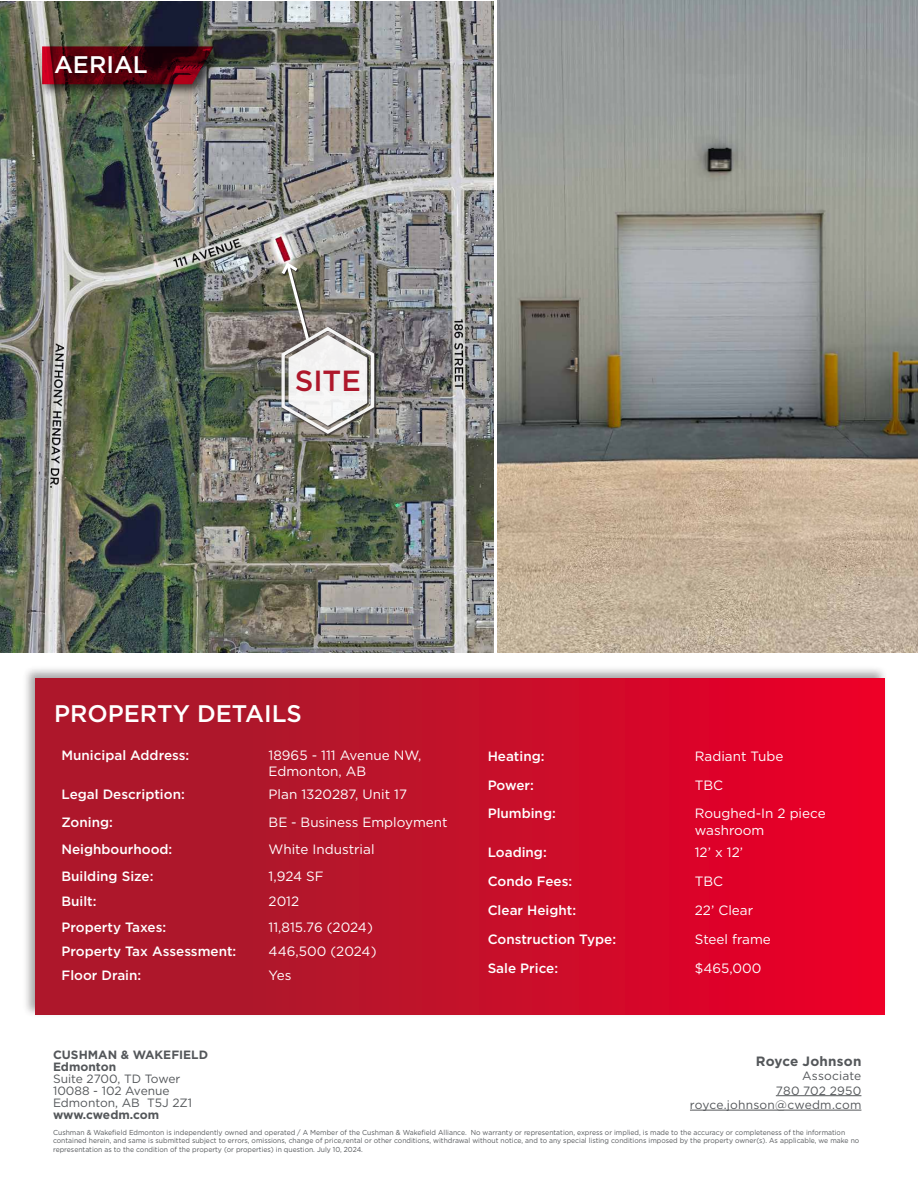
<style>
.page{position:relative;width:918px;height:1188px;background:#fff}
.page>*{position:absolute;margin:0;border:0;box-sizing:border-box;transform-origin:0 0}
.t1{font:500 29.1px "Gotham";color:#ae172b}
.t2{font:500 24px "Gotham";color:#fff}
.Body_Text{font:500 13.5px "Gotham";color:#fff}
.t3{font:13.5px/16.2px "Gotham";color:#fff}
.Broker_Name{font:700 13.5px "Gotham";letter-spacing:.015em;color:#54575a}
.Company_Address_Text{font:12px/12px "Gotham";color:#54575a}
.Broker_Contact_Smaller{font:12px/14.4px "Gotham";letter-spacing:.01em;color:#54575a;text-align:right}
.Company_Address_Text-2{font:700 12px "Gotham";color:#54575a}
.disclaimer{font:7.2px/8.7px "Gotham";color:#54575a;scale:.95 1}
.s1{font-weight:700}
</style>
<div class="page">
<img style="left:0;top:1px;width:494px;height:651px">
<div style="left:39px;top:43px;width:186px;height:55px;background:#231f20;opacity:.75"></div>
<svg style="left:42px;top:46px;width:172px;height:38px;background:#540611"></svg>
<div style="left:22px;top:666px;width:866px;height:352px;background:#231f20;opacity:.4"></div>
<div style="left:36px;top:678px;width:849px;height:336px;background:linear-gradient(to right,#a21d2c,#ea0028)"></div>
<img style="left:498px;top:0;width:420px;height:652px">
<hr style="left:776px;top:1095px;width:85px;height:1px;background:#54575a">
<hr style="left:690px;top:1110px;width:171px;height:1px;background:#54575a">
<svg style="left:279px;top:260px;width:98px;height:176px"></svg>
<p class="t2" style="left:54px;top:49px;width:95px">AERIAL</p>
<p class="t1" style="left:295px;top:362px;width:68px">SITE</p>
<p class="t2" style="left:54px;top:698px;width:250px">PROPERTY DETAILS</p>
<p class="Body_Text" style="left:61px;top:746px;width:129px">Municipal Address:</p>
<p class="t3" style="left:269px;top:746px;width:154px">18965 - 111 Avenue NW,<br>Edmonton, AB</p>
<p class="Body_Text" style="left:61px;top:785px;width:125px">Legal Description:</p>
<p class="t3" style="left:269px;top:785px;width:140px">Plan 1320287, Unit 17</p>
<p class="Body_Text" style="left:61px;top:813px;width:53px">Zoning:</p>
<p class="t3" style="left:269px;top:813px;width:180px">BE - Business Employment</p>
<p class="Body_Text" style="left:61px;top:841px;width:112px">Neighbourhood:</p>
<p class="t3" style="left:269px;top:841px;width:107px">White Industrial</p>
<p class="Body_Text" style="left:61px;top:868px;width:94px">Building Size:</p>
<p class="t3" style="left:269px;top:868px;width:57px">1,924 SF</p>
<p class="Body_Text" style="left:61px;top:893px;width:37px">Built:</p>
<p class="t3" style="left:269px;top:893px;width:32px">2012</p>
<p class="Body_Text" style="left:61px;top:919px;width:106px">Property Taxes:</p>
<p class="t3" style="left:269px;top:919px;width:106px">11,815.76 (2024)</p>
<p class="Body_Text" style="left:61px;top:943px;width:176px">Property Tax Assessment:</p>
<p class="t3" style="left:269px;top:943px;width:109px">446,500 (2024)</p>
<p class="Body_Text" style="left:61px;top:966px;width:81px">Floor Drain:</p>
<p class="t3" style="left:269px;top:967px;width:24px">Yes</p>
<p class="Company_Address_Text-2" style="left:53px;top:1046px;width:157px">CUSHMAN &amp; WAKEFIELD</p>
<p class="Company_Address_Text-2" style="left:53px;top:1058px;width:65px">Edmonton</p>
<p class="Company_Address_Text" style="left:53px;top:1072px;width:141px">Suite 2700, TD Tower<br>10088 - 102 Avenue<br>Edmonton, AB T5J 2Z1 <span class="s1">www.cwedm.com</span></p>
<p class="Body_Text" style="left:488px;top:748px;width:58px">Heating:</p>
<p class="t3" style="left:695px;top:748px;width:90px">Radiant Tube</p>
<p class="Body_Text" style="left:488px;top:776px;width:48px">Power:</p>
<p class="t3" style="left:695px;top:776px;width:30px">TBC</p>
<p class="Body_Text" style="left:488px;top:805px;width:70px">Plumbing:</p>
<p class="t3" style="left:695px;top:805px;width:132px">Roughed-In 2 piece washroom</p>
<p class="Body_Text" style="left:488px;top:844px;width:61px">Loading:</p>
<p class="t3" style="left:695px;top:844px;width:50px">12’ x 12’</p>
<p class="Body_Text" style="left:488px;top:873px;width:86px">Condo Fees:</p>
<p class="t3" style="left:695px;top:873px;width:30px">TBC</p>
<p class="Body_Text" style="left:488px;top:902px;width:90px">Clear Height:</p>
<p class="t3" style="left:695px;top:902px;width:60px">22’ Clear</p>
<p class="Body_Text" style="left:488px;top:930px;width:130px">Construction Type:</p>
<p class="t3" style="left:695px;top:931px;width:78px">Steel frame</p>
<p class="Body_Text" style="left:488px;top:959px;width:72px">Sale Price:</p>
<p class="t3" style="left:695px;top:960px;width:68px">$465,000</p>
<p class="Broker_Name" style="left:756px;top:1052px;width:107px">Royce Johnson</p>
<p class="Broker_Contact_Smaller" style="left:690px;top:1068px;width:173px">Associate<br>780 702 2950 royce.johnson@cwedm.com</p>
<p class="disclaimer" style="left:53px;top:1127px;width:850px">Cushman &amp; Wakefield Edmonton is independently owned and operated / A Member of the Cushman &amp; Wakefield Alliance. No warranty or representation, express or implied, is made to the accuracy or completeness of the information contained herein, and same is submitted subject to errors, omissions, change of price,rental or other conditions, withdrawal without notice, and to any special listing conditions imposed by the property owner(s). As applicable, we make no representation as to the condition of the property (or properties) in question. July 10, 2024.</p>
</div>
